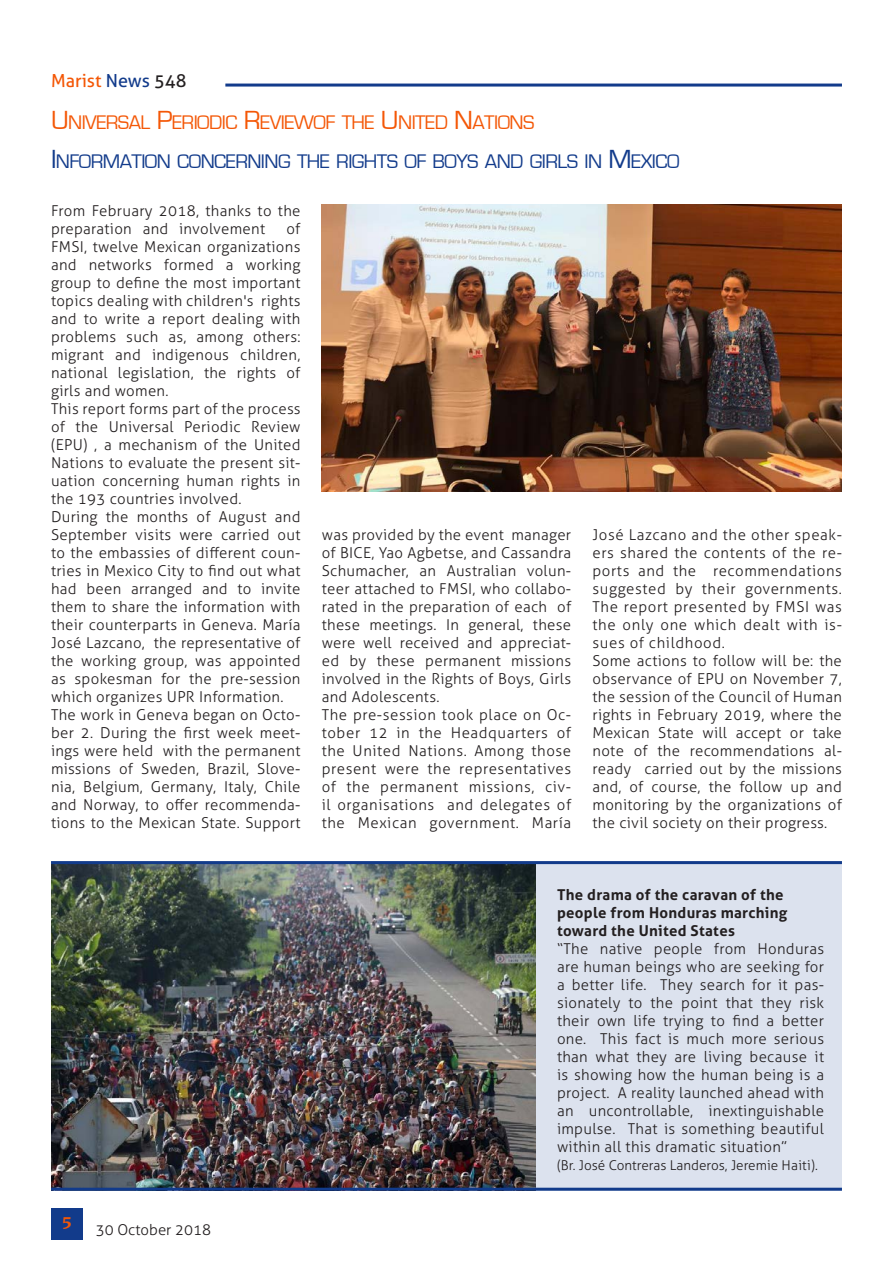
<style>
.page{position:relative;width:893px;height:1263px;background:#fff}
.page>*{position:absolute;margin:0;border:0;box-sizing:border-box;transform-origin:0 0}
.Titolo{font:20.25px "Eurostile";letter-spacing:-.025em;color:#123b8b}
.Titolo-2{font:20.25px "Eurostile";letter-spacing:-.025em;color:#f45706}
.t1{font:18px "Aller";color:#f45706}
.t2{font:700 18px "Novarese IT Cby BT";color:#f45706}
.Testo_sinEspacio{font:300 15px/18px "Aller";letter-spacing:.02em;color:#231f20;text-align:justify}
.Testo_sinEspacio-2{font:700 15px/18px "Aller";letter-spacing:.02em;color:#231f20}
.Testo_sinEspacio-3{font:300 15px "Aller";color:#231f20}
.Testo_sinEspacio-4{font:300 13.5px "Aller";color:#231f20}
.s1{color:#123b8b}
.s2{color:#231f20}
.s3{font-size:27px}
</style>
<div class="page">
<hr style="left:225px;top:84px;width:617px;height:3px;background:#123b8b">
<div style="left:51px;top:1208px;width:32px;height:31px;background:#123b8b"></div>
<img style="left:322px;top:205px;width:520px;height:287px">
<div style="left:51px;top:861px;width:791px;height:330px;background:#dce2ee"></div>
<img style="left:51px;top:864px;width:485px;height:324px">
<hr style="left:51px;top:861px;width:791px;height:3px;background:#123b8b">
<hr style="left:51px;top:1188px;width:791px;height:3px;background:#123b8b">
<p class="t1" style="left:51px;top:69px;width:137px">Marist <span class="s1">News</span> <span class="s2">548</span></p>
<p class="Titolo-2" style="left:51px;top:111px;width:485px"><span class="s3">U</span>NIVERSAL <span class="s3">P</span>ERIODIC <span class="s3">R</span>EVIEWOF THE <span class="s3">U</span>NITED <span class="s3">N</span>ATIONS</p>
<p class="Titolo" style="left:51px;top:151px;width:630px"><span class="s3">I</span> NFORMATION CONCERNING THE RIGHTS OF BOYS AND GIRLS IN <span class="s3">M</span>EXICO</p>
<p class="Testo_sinEspacio" style="left:51px;top:202px;width:251px">From February 2018, thanks to the preparation and involvement</p>
<p class="Testo_sinEspacio" style="left:51px;top:220px;width:251px;text-indent:235px">of FMSI, twelve Mexican organizations and networks formed a working group to define the most important topics dealing with children's rights and to write a report dealing with problems such as, among others: migrant and indigenous children, national legislation, the rights of girls and women.</p>
<p class="Testo_sinEspacio" style="left:51px;top:400px;width:251px">This report forms part of the process of the Universal Periodic Review (EPU) , a mechanism of the United Nations to evaluate the present sit&shy;uation concerning human rights in the 193 countries involved.</p>
<p class="Testo_sinEspacio" style="left:51px;top:508px;width:251px">During the months of August and September visits were carried out to the embassies of different coun&shy;tries in Mexico City to find out what had been arranged and to invite them to share the information with their counterparts in Geneva. María José Lazcano, the representative of the working group, was appointed as spokesman for the pre-session which organizes UPR Information.</p>
<p class="Testo_sinEspacio" style="left:51px;top:706px;width:251px">The work in Geneva began on Octo&shy;ber 2. During the first week meet&shy;ings were held with the permanent missions of Sweden, Brazil, Slove&shy;nia, Belgium, Germany, Italy, Chile and Norway, to offer recommenda&shy;tions to the Mexican State. Support</p>
<p class="Testo_sinEspacio" style="left:322px;top:526px;width:251px">was provided by the event manager of BICE, Yao Agbetse, and Cassandra Schumacher, an Australian volun&shy;teer attached to FMSI, who collabo&shy;rated in the preparation of each of these meetings. In general, these were well received and appreciat&shy;ed by these permanent missions involved in the Rights of Boys, Girls and Adolescents.</p>
<p class="Testo_sinEspacio" style="left:322px;top:706px;width:251px">The pre-session took place on Oc&shy;tober 12 in the Headquarters of the United Nations. Among those present were the representatives of the permanent missions, civ&shy;il organisations and delegates of the Mexican government. María</p>
<p class="Testo_sinEspacio" style="left:592px;top:526px;width:251px">José Lazcano and the other speak&shy;ers shared the contents of the re&shy;ports and the recommendations suggested by their governments.<br>The report presented by FMSI was the only one which dealt with is&shy;sues of childhood.</p>
<p class="Testo_sinEspacio" style="left:592px;top:652px;width:251px">Some actions to follow will be: the observance of EPU on November 7, the session of the Council of Human rights in February 2019, where the Mexican State will accept or take note of the recommendations al&shy;ready carried out by the missions and, of course, the follow up and monitoring by the organizations of the civil society on their progress.</p>
<p class="t2" style="left:62px;top:1212px;width:12px">5</p>
<p class="Testo_sinEspacio-3" style="left:96px;top:1220px;width:117px">30 October 2018</p>
<p class="Testo_sinEspacio-2" style="left:557px;top:886px;width:228px">The drama of the caravan of the</p>
<p class="Testo_sinEspacio-2" style="left:557px;top:904px;width:232px">people from Honduras marching toward the United States</p>
<p class="Testo_sinEspacio" style="left:557px;top:940px;width:269px">“The native people from Honduras are human beings who are seeking for a better life. They search for it pas&shy;sionately to the point that they risk their own life trying to find a better one. This fact is much more serious than what they are living because it is showing how the human being is a project. A reality launched ahead with an uncontrollable, inextinguishable impulse. That is something beautiful within all this dramatic situation”</p>
<p class="Testo_sinEspacio-4" style="left:557px;top:1157px;width:262px">(Br. José Contreras Landeros, Jeremie Haiti).</p>
</div>
